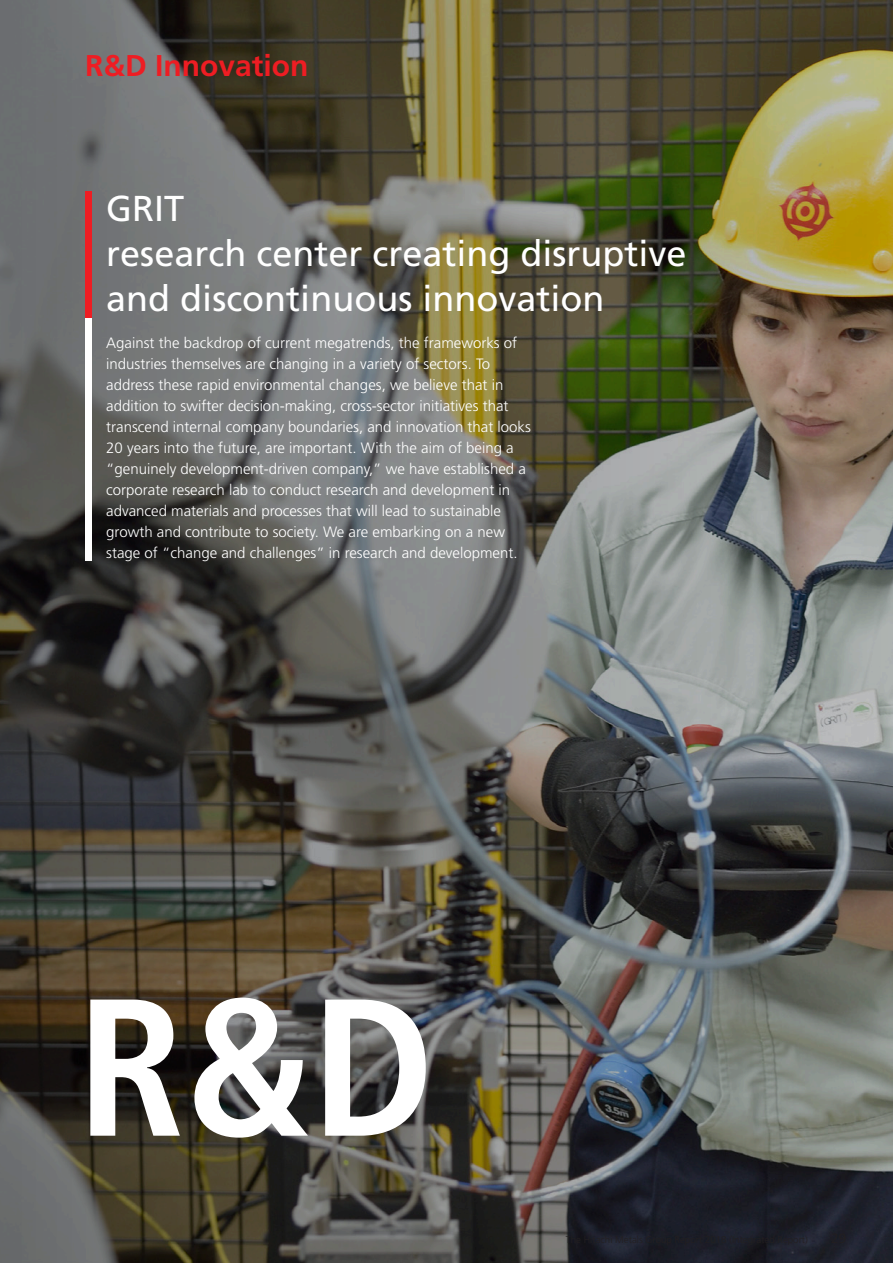
<style>
.page{position:relative;width:893px;height:1263px;background:#fff}
.page>*{position:absolute;margin:0;border:0;box-sizing:border-box;transform-origin:0 0}
.t1{font:700 condensed 195px "Frutiger LT Std";color:#fff}
.t2{font:36px/45px "Frutiger LT Std";color:#fff}
.t3{font:700 30px "Frutiger LT Std";color:#ee1d23}
.t4{font:300 15px/21px "Frutiger LT Std";color:#fff}
</style>
<div class="page">
<img style="left:0;top:0;width:893px;height:1263px">
<div style="left:85px;top:191px;width:6px;height:370px;background:#fff"></div>
<div style="left:85px;top:191px;width:6px;height:127px;background:#ee1d23"></div>
<h3 class="t3" style="left:85px;top:48px;width:225px">R&amp;D Innovation</h3>
<h2 class="t2" style="left:106px;top:186px;width:582px">GRIT<br>research center creating disruptive and discontinuous innovation</h2>
<p class="t4" style="left:106px;top:333px;width:426px">Against the backdrop of current megatrends, the frameworks of industries themselves are changing in a variety of sectors. To address these rapid environmental changes, we believe that in addition to swifter decision-making, cross-sector initiatives that transcend internal company boundaries, and innovation that looks 20 years into the future, are important. With the aim of being a “genuinely development-driven company,” we have established a corporate research lab to conduct research and development in advanced materials and processes that will lead to sustainable growth and contribute to society. We are embarking on a new stage of “change and challenges” in research and development.</p>
<h1 class="t1" style="left:77px;top:952px;width:359px">R&amp;D</h1>
</div>
